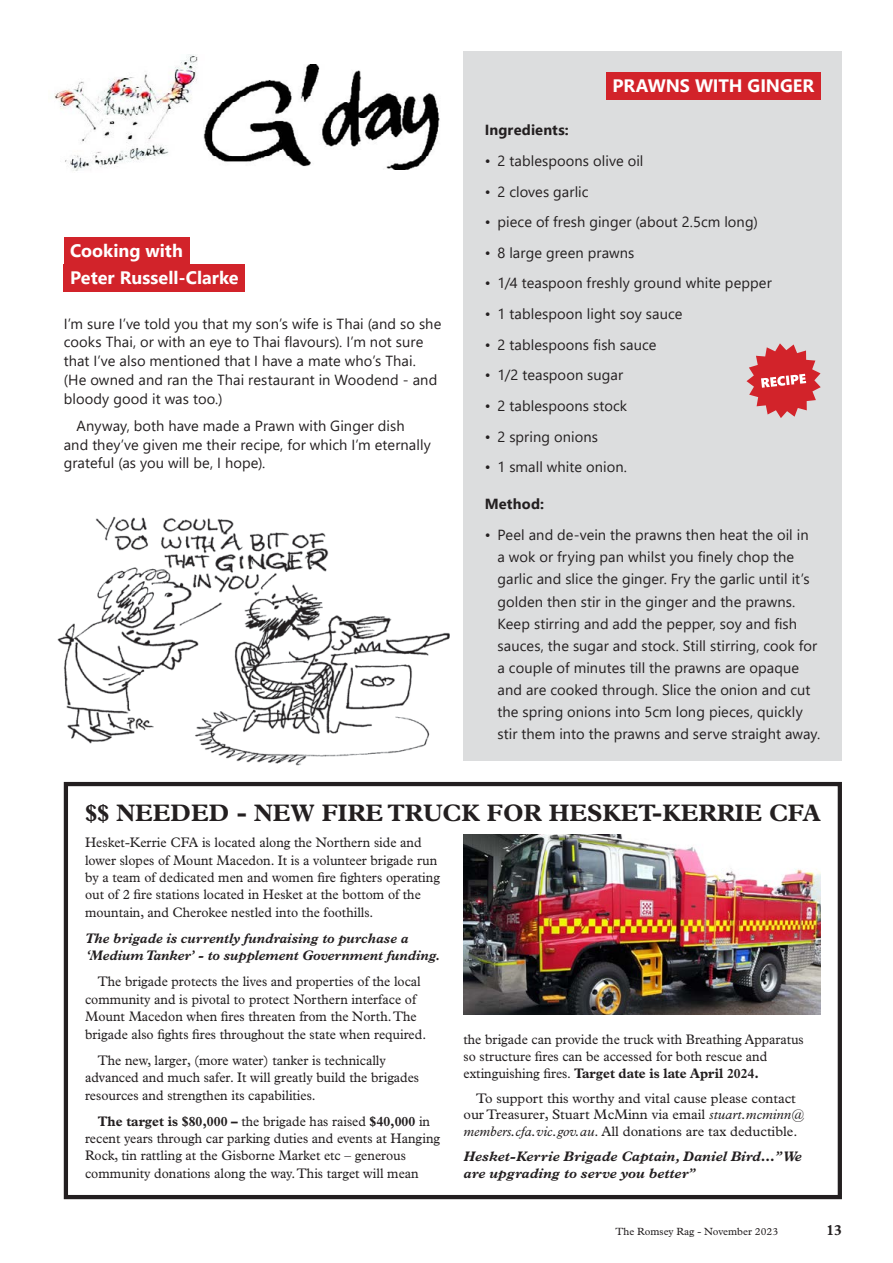
<style>
.page{position:relative;width:893px;height:1263px;background:#fff}
.page>*{position:absolute;margin:0;border:0;box-sizing:border-box;transform-origin:0 0}
.t1{font:700 24px "Plantin";color:#231f20}
.t2{font:700 18px/27px "Segoe UI";color:#fff}
.t3{font:700 15px "Plantin";color:#231f20}
.t4{font:14.7px/22.2px "Segoe UI";letter-spacing:.005em;color:#231f20}
.t5{font:700 14.7px "Segoe UI";letter-spacing:.01em;color:#231f20}
.t6{font:13.8px/17.4px "Plantin";color:#231f20;scale:.95 1}
.t7{font:13.8px/16.6px "Plantin";color:#231f20;text-align:center}
.t8{font:italic 700 13.8px/17.4px "Plantin";color:#231f20;scale:.95 1}
.t9{font:italic 700 13.8px/16.6px "Plantin";color:#231f20}
.t10{font:10.5px "Plantin";color:#231f20}
.s1{font-weight:700}
.s2{font-style:italic}
</style>
<div class="page">
<img style="left:57px;top:516px;width:440px;height:266px">
<div style="left:463px;top:51px;width:379px;height:710px;background:#dcddde"></div>
<div style="left:606px;top:72px;width:215px;height:28px;background:#d2232a"></div>
<img style="left:54px;top:55px;width:150px;height:116px">
<img style="left:204px;top:65px;width:236px;height:104px">
<svg style="left:746px;top:343px;width:75px;height:75px"></svg>
<div style="left:64px;top:237px;width:125px;height:28px;background:#d2232a"></div>
<div style="left:64px;top:264px;width:181px;height:28px;background:#d2232a"></div>
<div style="left:64px;top:782px;width:778px;height:417px;border:4px solid #231f20"></div>
<img style="left:463px;top:834px;width:358px;height:180px">
<p class="t2" style="left:70px;top:235px;width:170px">Cooking with<br>Peter Russell-Clarke</p>
<p class="t4" style="left:64px;top:313px;width:379px;line-height:18.8px">I’m sure I’ve told you that my son’s wife is Thai (and so she cooks Thai, or with an eye to Thai flavours). I’m not sure that I’ve also mentioned that I have a mate who’s Thai. (He owned and ran the Thai restaurant in Woodend - and bloody good it was too.)</p>
<p class="t4" style="left:64px;top:415px;width:369px;line-height:18.8px;text-indent:13px">Anyway, both have made a Prawn with Ginger dish and they’ve given me their recipe, for which I’m eternally grateful (as you will be, I hope).</p>
<p class="t2" style="left:613px;top:70px;width:203px">PRAWNS WITH GINGER</p>
<p class="t5" style="left:485px;top:116px;width:86px">Ingredients:</p>
<p class="t4" style="left:485px;top:148px;width:160px">• 2 tablespoons olive oil</p>
<p class="t4" style="left:485px;top:179px;width:105px">• 2 cloves garlic</p>
<p class="t4" style="left:485px;top:210px;width:275px">• piece of fresh ginger (about 2.5cm long)</p>
<p class="t4" style="left:485px;top:240px;width:151px">• 8 large green prawns</p>
<p class="t4" style="left:485px;top:271px;width:289px">• 1/4 teaspoon freshly ground white pepper</p>
<p class="t4" style="left:485px;top:301px;width:199px">• 1 tablespoon light soy sauce</p>
<p class="t4" style="left:485px;top:332px;width:173px">• 2 tablespoons fish sauce</p>
<p class="t4" style="left:485px;top:363px;width:140px">• 1/2 teaspoon sugar</p>
<p class="t4" style="left:485px;top:393px;width:144px">• 2 tablespoons stock</p>
<p class="t4" style="left:485px;top:424px;width:115px">• 2 spring onions</p>
<p class="t4" style="left:485px;top:455px;width:144px">• 1 small white onion.</p>
<p class="t5" style="left:485px;top:490px;width:61px">Method:</p>
<p class="t4" style="left:497px;top:522px;width:324px;text-indent:-13px">• Peel and de-vein the prawns then heat the oil in<br>a wok or frying pan whilst you finely chop the garlic and slice the ginger. Fry the garlic until it’s golden then stir in the ginger and the prawns.<br>Keep stirring and add the pepper, soy and fish sauces, the sugar and stock. Still stirring, cook for a couple of minutes till the prawns are opaque and are cooked through. Slice the onion and cut the spring onions into 5cm long pieces, quickly stir them into the prawns and serve straight away.</p>
<h1 class="t1" style="left:85px;top:799px;width:737px">$$ NEEDED - NEW FIRE TRUCK FOR HESKET-KERRIE CFA</h1>
<p class="t6" style="left:85px;top:834px;width:375px">Hesket-Kerrie CFA is located along the Northern side and lower slopes of Mount Macedon. It is a volunteer brigade run by a team of dedicated men and women fire fighters operating out of 2 fire stations located in Hesket at the bottom of the mountain, and Cherokee nestled into the foothills.</p>
<p class="t8" style="left:85px;top:929px;width:375px">The brigade is currently fundraising to purchase a ‘Medium Tanker’ - to supplement Government funding.</p>
<p class="t6" style="left:85px;top:973px;width:361px;text-indent:13px">The brigade protects the lives and properties of the local community and is pivotal to protect Northern interface of Mount Macedon when fires threaten from the North. The brigade also fights fires throughout the state when required.</p>
<p class="t6" style="left:85px;top:1051px;width:353px;text-indent:13px">The new, larger, (more water) tanker is technically advanced and much safer. It will greatly build the brigades resources and strengthen its capabilities.</p>
<p class="t6" style="left:85px;top:1112px;width:375px;text-indent:13px"><span class="s1">The target is $80,000 –</span> the brigade has raised <span class="s1">$40,000</span> in recent years through car parking duties and events at Hanging Rock, tin rattling at the Gisborne Market etc – generous community donations along the way. This target will mean</p>
<p class="t6" style="left:463px;top:1031px;width:360px;line-height:16.6px">the brigade can provide the truck with Breathing Apparatus so structure fires can be accessed for both rescue and extinguishing fires. <span class="s1">Target date is late April 2024.</span></p>
<p class="t7" style="left:463px;top:1090px;width:342px">To support this worthy and vital cause please contact our Treasurer, Stuart McMinn via email <span class="s2">stuart.mcminn@ members.cfa.vic.gov.au</span>. All donations are tax deductible.</p>
<p class="t9" style="left:463px;top:1148px;width:340px">Hesket-Kerrie Brigade Captain, Daniel Bird…”We are upgrading to serve you better”</p>
<p class="t10" style="left:615px;top:1225px;width:164px">The Romsey Rag - November 2023</p>
<p class="t3" style="left:826px;top:1221px;width:17px">13</p>
</div>
